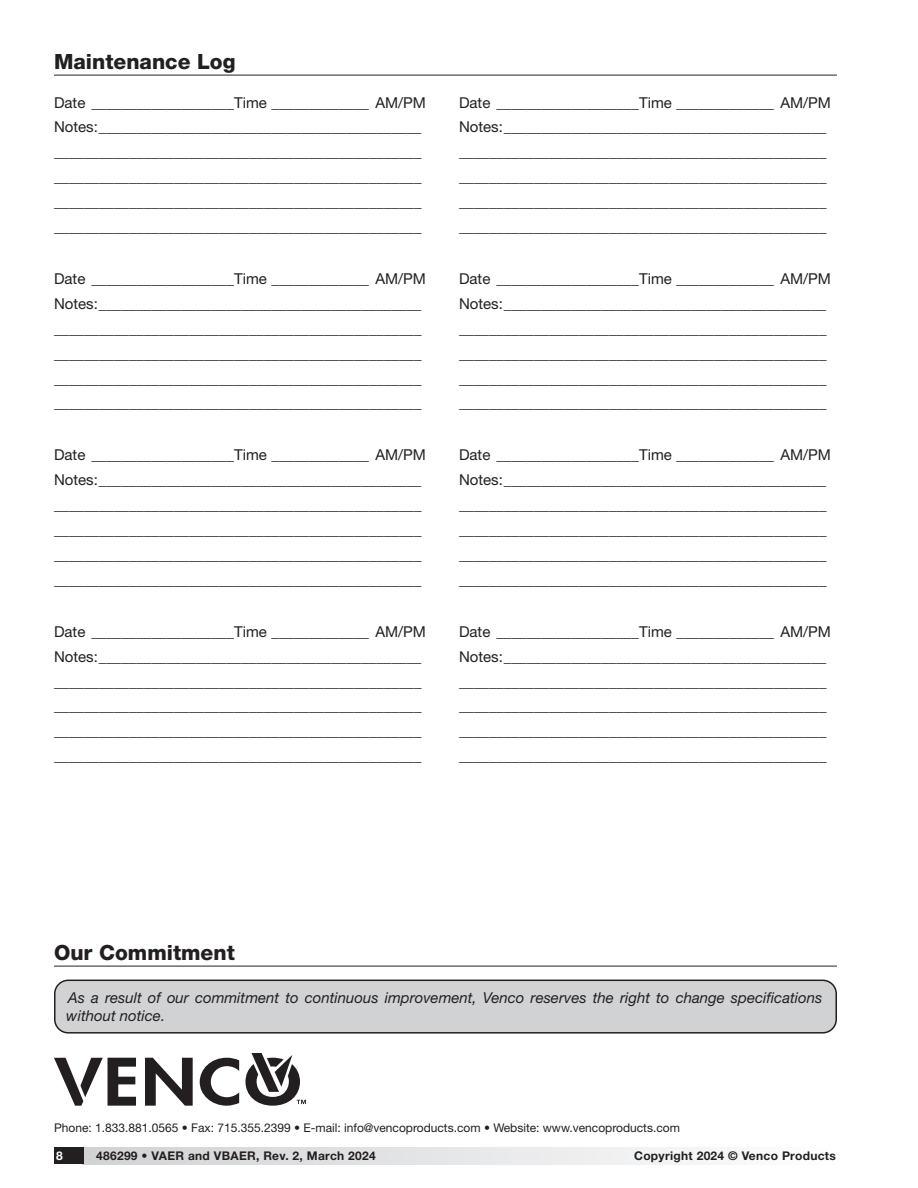
<style>
.page{position:relative;width:918px;height:1188px;background:#fff}
.page>*{position:absolute;margin:0;border:0;box-sizing:border-box;transform-origin:0 0}
.Section_Heading_wUnderline{font:800 21px "Helvetica Neue LT Std";color:#231f20}
.Caution-Warning-Danger_Text{font:15px "Helvetica Neue LT Std";color:#231f20}
.t1{font:italic 15px/18px "Helvetica Neue LT Std";color:#231f20}
.t2{font:12px "Helvetica Neue LT Std";color:#231f20}
.t3{font:700 12px "Helvetica Neue LT Std";letter-spacing:.025em;color:#231f20}
.t4{font:700 12px "Helvetica Neue LT Std";color:#fff}
</style>
<div class="page">
<div style="left:83px;top:1148px;width:754px;height:16px;background:linear-gradient(to right,#d0d1d4,#fefefe)"></div>
<div style="left:54px;top:1148px;width:30px;height:16px;background:#231f20"></div>
<div style="left:55px;top:980px;width:781px;height:53px;background:#d1d2d4;border-radius:14px"></div>
<div style="left:54px;top:980px;width:783px;height:54px;border:2px solid #231f20;border-radius:14px"></div>
<hr style="left:54px;top:965px;width:783px;height:2px;background:#6c6d70">
<svg style="left:145px;top:1058px;width:48px;height:48px"></svg>
<svg style="left:200px;top:1058px;width:39px;height:48px"></svg>
<svg style="left:54px;top:1058px;width:82px;height:48px"></svg>
<svg style="left:245px;top:1053px;width:61px;height:53px"></svg>
<hr style="left:54px;top:74px;width:783px;height:2px;background:#6c6d70">
<p class="Section_Heading_wUnderline" style="left:54px;top:49px;width:183px">Maintenance Log</p>
<p class="Caution-Warning-Danger_Text" style="left:54px;top:93px;width:374px">Date ___________________Time _____________ AM/PM</p>
<p class="Caution-Warning-Danger_Text" style="left:54px;top:118px;width:369px">Notes:___________________________________________</p>
<p class="Caution-Warning-Danger_Text" style="left:54px;top:143px;width:369px">_________________________________________________</p>
<p class="Caution-Warning-Danger_Text" style="left:54px;top:168px;width:369px">_________________________________________________</p>
<p class="Caution-Warning-Danger_Text" style="left:54px;top:193px;width:369px">_________________________________________________</p>
<p class="Caution-Warning-Danger_Text" style="left:54px;top:218px;width:369px">_________________________________________________</p>
<p class="Caution-Warning-Danger_Text" style="left:54px;top:270px;width:374px">Date ___________________Time _____________ AM/PM</p>
<p class="Caution-Warning-Danger_Text" style="left:54px;top:295px;width:369px">Notes:___________________________________________</p>
<p class="Caution-Warning-Danger_Text" style="left:54px;top:319px;width:369px">_________________________________________________</p>
<p class="Caution-Warning-Danger_Text" style="left:54px;top:344px;width:369px">_________________________________________________</p>
<p class="Caution-Warning-Danger_Text" style="left:54px;top:369px;width:369px">_________________________________________________</p>
<p class="Caution-Warning-Danger_Text" style="left:54px;top:394px;width:369px">_________________________________________________</p>
<p class="Caution-Warning-Danger_Text" style="left:54px;top:446px;width:374px">Date ___________________Time _____________ AM/PM</p>
<p class="Caution-Warning-Danger_Text" style="left:54px;top:471px;width:369px">Notes:___________________________________________</p>
<p class="Caution-Warning-Danger_Text" style="left:54px;top:496px;width:369px">_________________________________________________</p>
<p class="Caution-Warning-Danger_Text" style="left:54px;top:521px;width:369px">_________________________________________________</p>
<p class="Caution-Warning-Danger_Text" style="left:54px;top:546px;width:369px">_________________________________________________</p>
<p class="Caution-Warning-Danger_Text" style="left:54px;top:571px;width:369px">_________________________________________________</p>
<p class="Caution-Warning-Danger_Text" style="left:54px;top:622px;width:374px">Date ___________________Time _____________ AM/PM</p>
<p class="Caution-Warning-Danger_Text" style="left:54px;top:647px;width:369px">Notes:___________________________________________</p>
<p class="Caution-Warning-Danger_Text" style="left:54px;top:672px;width:369px">_________________________________________________</p>
<p class="Caution-Warning-Danger_Text" style="left:54px;top:697px;width:369px">_________________________________________________</p>
<p class="Caution-Warning-Danger_Text" style="left:54px;top:722px;width:369px">_________________________________________________</p>
<p class="Caution-Warning-Danger_Text" style="left:54px;top:747px;width:369px">_________________________________________________</p>
<p class="Caution-Warning-Danger_Text" style="left:459px;top:93px;width:374px">Date ___________________Time _____________ AM/PM</p>
<p class="Caution-Warning-Danger_Text" style="left:459px;top:118px;width:369px">Notes:___________________________________________</p>
<p class="Caution-Warning-Danger_Text" style="left:459px;top:143px;width:369px">_________________________________________________</p>
<p class="Caution-Warning-Danger_Text" style="left:459px;top:168px;width:369px">_________________________________________________</p>
<p class="Caution-Warning-Danger_Text" style="left:459px;top:193px;width:369px">_________________________________________________</p>
<p class="Caution-Warning-Danger_Text" style="left:459px;top:218px;width:369px">_________________________________________________</p>
<p class="Caution-Warning-Danger_Text" style="left:459px;top:270px;width:374px">Date ___________________Time _____________ AM/PM</p>
<p class="Caution-Warning-Danger_Text" style="left:459px;top:295px;width:369px">Notes:___________________________________________</p>
<p class="Caution-Warning-Danger_Text" style="left:459px;top:319px;width:369px">_________________________________________________</p>
<p class="Caution-Warning-Danger_Text" style="left:459px;top:344px;width:369px">_________________________________________________</p>
<p class="Caution-Warning-Danger_Text" style="left:459px;top:369px;width:369px">_________________________________________________</p>
<p class="Caution-Warning-Danger_Text" style="left:459px;top:394px;width:369px">_________________________________________________</p>
<p class="Caution-Warning-Danger_Text" style="left:459px;top:446px;width:374px">Date ___________________Time _____________ AM/PM</p>
<p class="Caution-Warning-Danger_Text" style="left:459px;top:471px;width:369px">Notes:___________________________________________</p>
<p class="Caution-Warning-Danger_Text" style="left:459px;top:496px;width:369px">_________________________________________________</p>
<p class="Caution-Warning-Danger_Text" style="left:459px;top:521px;width:369px">_________________________________________________</p>
<p class="Caution-Warning-Danger_Text" style="left:459px;top:546px;width:369px">_________________________________________________</p>
<p class="Caution-Warning-Danger_Text" style="left:459px;top:571px;width:369px">_________________________________________________</p>
<p class="Caution-Warning-Danger_Text" style="left:459px;top:622px;width:374px">Date ___________________Time _____________ AM/PM</p>
<p class="Caution-Warning-Danger_Text" style="left:459px;top:647px;width:369px">Notes:___________________________________________</p>
<p class="Caution-Warning-Danger_Text" style="left:459px;top:672px;width:369px">_________________________________________________</p>
<p class="Caution-Warning-Danger_Text" style="left:459px;top:697px;width:369px">_________________________________________________</p>
<p class="Caution-Warning-Danger_Text" style="left:459px;top:722px;width:369px">_________________________________________________</p>
<p class="Caution-Warning-Danger_Text" style="left:459px;top:747px;width:369px">_________________________________________________</p>
<h1 class="Section_Heading_wUnderline" style="left:54px;top:940px;width:182px">Our Commitment</h1>
<p class="t1" style="left:66px;top:988px;width:758px">As a result of our commitment to continuous improvement, Venco reserves the right to change specifications without notice.</p>
<p class="t2" style="left:54px;top:1120px;width:628px">Phone: 1.833.881.0565 • Fax: 715.355.2399 • E-mail: info@vencoproducts.com • Website: www.vencoproducts.com</p>
<p class="t4" style="left:56px;top:1148px;width:8px">8</p>
<p class="t3" style="left:96px;top:1148px;width:281px">486299 • VAER and VBAER, Rev. 2, March 2024</p>
<p class="t3" style="left:634px;top:1148px;width:203px">Copyright 2024 © Venco Products</p>
</div>
